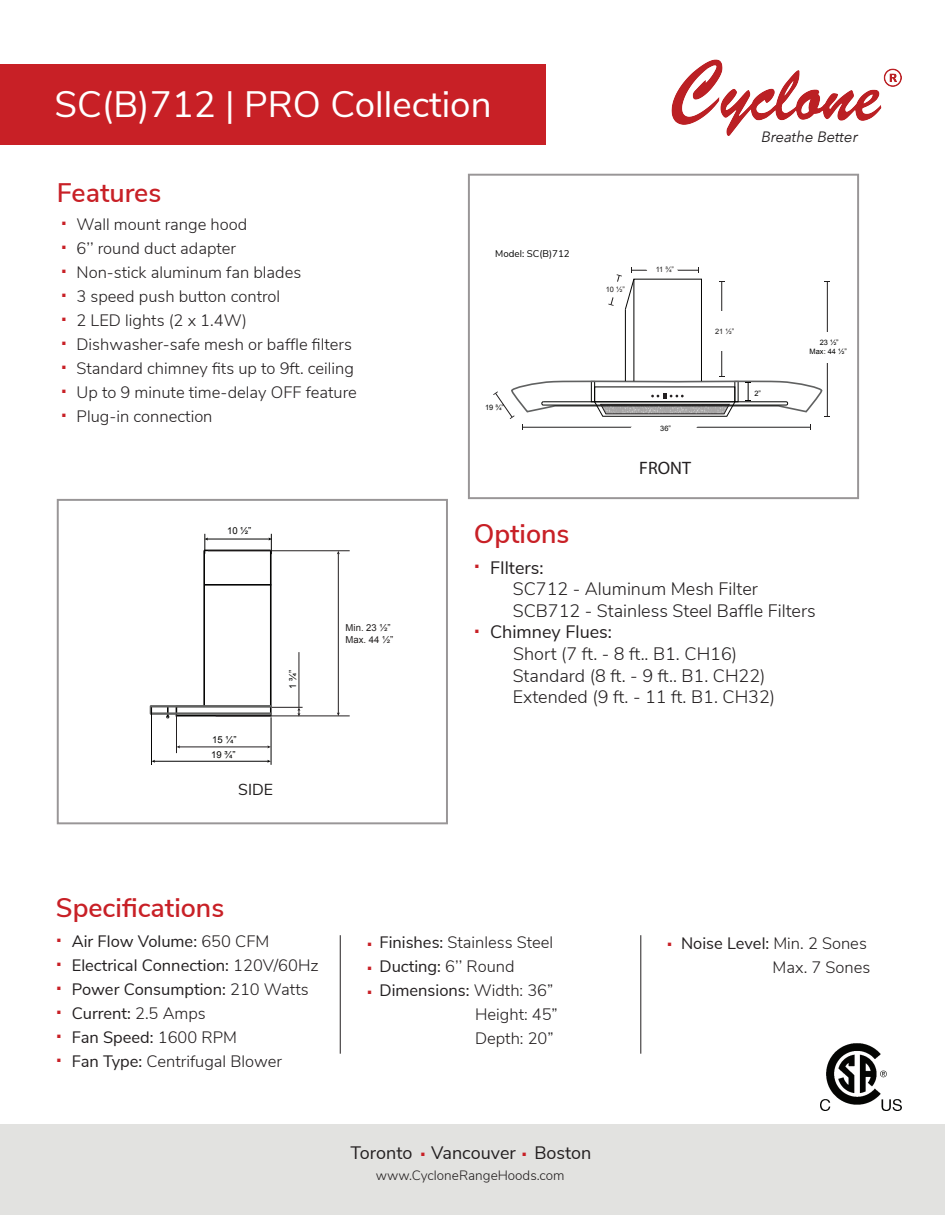
<style>
.page{position:relative;width:945px;height:1215px;background:#fff}
.page>*{position:absolute;margin:0;border:0;box-sizing:border-box;transform-origin:0 0}
.t1{font:36.75px "Nunito Sans";color:#fff}
.t2{font:600 26.85px/24px "Nunito Sans";color:#c82026;text-align:justify}
.t3{font:300 18px/21.6px "Nunito Sans";color:#231f20}
.t4{font:18px "Nunito Sans";color:#231f20}
.t5{font:18px "Myriad Pro";color:#231f20}
.t6{font:300 16.5px/24px "Nunito Sans";color:#231f20}
.t7{font:16.5px/24px "Nunito Sans";color:#231f20}
.t8{font:15.9px "Nunito Sans";color:#211e1e}
.t9{font:italic 15px "Avenir Next";color:#231f20}
.t10{font:300 13.5px "Nunito Sans";color:#231f20}
.t11{font:9.75px "Nunito Sans";color:#050504}
.t12{font:9.6px/11.4px "Arial";color:#211e1e}
.t13{font:9.6px "Arial";color:#050504}
.t14{font:7.5px/8.9px "Arial";color:#050504;text-align:center}
.t15{font:7.5px "Arial";color:#211e1e}
.s1{font-weight:300}
.s2{font-weight:400}
</style>
<div class="page">
<div style="left:0;top:1125px;width:945px;height:90px;background:#e2e2e0"></div>
<div style="left:0;top:64px;width:546px;height:81px;background:#c82026"></div>
<div style="left:57px;top:499px;width:391px;height:325px;border:2px solid #999697"></div>
<div style="left:468px;top:174px;width:391px;height:325px;border:2px solid #999697"></div>
<hr style="left:340px;top:935px;width:1px;height:119px;background:#231f20">
<hr style="left:641px;top:935px;width:1px;height:119px;background:#231f20">
<div style="left:633px;top:279px;width:69px;height:103px;border:1px solid #050504"></div>
<hr style="left:625px;top:309px;width:1px;height:72px;background:#050504">
<hr style="left:632px;top:270px;width:67px;height:1px;background:#211e1e">
<hr style="left:721px;top:281px;width:1px;height:96px;background:#211e1e">
<hr style="left:827px;top:281px;width:1px;height:135px;background:#211e1e">
<svg style="left:642px;top:269px;width:38px;height:2px"></svg>
<div style="left:715px;top:311px;width:16px;height:40px;background:#fff"></div>
<div style="left:820px;top:332px;width:16px;height:30px;background:#fff"></div>
<svg style="left:608px;top:268px;width:27px;height:42px"></svg>
<hr style="left:522px;top:427px;width:288px;height:1px;background:#211e1e">
<svg style="left:625px;top:426px;width:74px;height:2px"></svg>
<svg style="left:493px;top:376px;width:337px;height:43px"></svg>
<hr style="left:152px;top:705px;width:119px;height:3px;background:#606160">
<hr style="left:152px;top:712px;width:119px;height:3px;background:#606160">
<svg style="left:165px;top:534px;width:107px;height:186px"></svg>
<hr style="left:151px;top:707px;width:1px;height:58px;background:#050504">
<hr style="left:271px;top:717px;width:1px;height:48px;background:#050504">
<hr style="left:154px;top:761px;width:114px;height:1px;background:#050504">
<hr style="left:208px;top:550px;width:142px;height:1px;background:#231f20">
<hr style="left:216px;top:715px;width:134px;height:1px;background:#231f20">
<hr style="left:338px;top:553px;width:1px;height:161px;background:#231f20">
<hr style="left:176px;top:715px;width:1px;height:38px;background:#231f20">
<hr style="left:179px;top:747px;width:90px;height:1px;background:#231f20">
<hr style="left:272px;top:707px;width:31px;height:1px;background:#231f20">
<svg style="left:297px;top:707px;width:3px;height:10px"></svg>
<hr style="left:299px;top:652px;width:1px;height:55px;background:#231f20">
<img style="left:671px;top:59px;width:230px;height:77px">
<img style="left:821px;top:1044px;width:81px;height:67px">
<h1 class="t1" style="left:54px;top:77px;width:439px">SC(B)712 | PRO Collection</h1>
<h2 class="t2" style="left:57px;top:179px;width:106px">Features</h2>
<p class="t6" style="left:77px;top:211px;width:282px">Wall mount range hood<br>6’’ round duct adapter<br>Non-stick aluminum fan blades<br>3 speed push button control<br>2 LED lights (2 x 1.4W)<br>Dishwasher-safe mesh or baffle filters<br>Standard chimney fits up to 9ft. ceiling<br>Up to 9 minute time-delay OFF feature<br>Plug-in connection</p>
<h2 class="t2" style="left:61px;top:202px;width:8px">. . . . . . . . .</h2>
<p class="t11" style="left:495px;top:247px;width:76px">Model: SC(B)712</p>
<p class="t14" style="left:485px;top:403px;width:20px">19 ¾”</p>
<p class="t9" style="left:761px;top:124px;width:98px">Breathe Better</p>
<p class="t15" style="left:606px;top:284px;width:20px">10 ½”</p>
<p class="t15" style="left:656px;top:264px;width:20px">11 ¾”</p>
<p class="t14" style="left:660px;top:424px;width:12px">36”</p>
<p class="t5" style="left:639px;top:457px;width:53px">FRONT</p>
<p class="t15" style="left:715px;top:327px;width:20px">21 ½”</p>
<p class="t14" style="left:755px;top:389px;width:8px">2”</p>
<p class="t14" style="left:810px;top:339px;width:39px">23 ½”<br>Max: 44 ½”</p>
<p class="t13" style="left:227px;top:524px;width:26px">10 ½”</p>
<p class="t13" style="left:287px;top:689px;width:21px;rotate:-90deg">1 ¾”</p>
<p class="t13" style="left:212px;top:733px;width:26px">15 ¼”</p>
<p class="t13" style="left:211px;top:748px;width:26px">19 ¾”</p>
<p class="t8" style="left:238px;top:777px;width:36px">SIDE</p>
<p class="t12" style="left:346px;top:622px;width:49px">Min. 23 ½”<br>Max. 44 ½”</p>
<h2 class="t2" style="left:474px;top:520px;width:97px">Options</h2>
<p class="t4" style="left:490px;top:554px;width:55px">FIlters:</p>
<p class="t3" style="left:513px;top:577px;width:304px">SC712 - Aluminum Mesh Filter<br>SCB712 - Stainless Steel Baffle Filters</p>
<p class="t4" style="left:490px;top:619px;width:123px">Chimney Flues:</p>
<p class="t3" style="left:513px;top:642px;width:264px">Short (7 ft. - 8 ft.. B1. CH16)<br>Standard (8 ft. - 9 ft.. B1. CH22)<br>Extended (9 ft. - 11 ft. B1. CH32)</p>
<h2 class="t2" style="left:474px;top:545px;width:8px">.</h2>
<h2 class="t2" style="left:474px;top:610px;width:8px">.</h2>
<h2 class="t2" style="left:56px;top:894px;width:170px">Specifications</h2>
<p class="t7" style="left:72px;top:928px;width:248px">Air Flow Volume: <span class="s1">650 CFM<br></span>Electrical Connection: <span class="s1">120V/60Hz<br></span>Power Consumption: <span class="s1">210 Watts<br></span>Current: <span class="s1">2.5 Amps<br></span>Fan Speed: <span class="s1">1600 RPM<br></span>Fan Type: <span class="s1">Centrifugal Blower</span></p>
<h2 class="t2" style="left:56px;top:919px;width:8px">. . . . . .</h2>
<p class="t6" style="left:379px;top:929px;width:175px"><span class="s2">Finishes:</span> Stainless Steel</p>
<h2 class="t2" style="left:367px;top:923px;width:8px">. . .</h2>
<p class="t6" style="left:681px;top:930px;width:191px;text-align:right"><span class="s2">Noise Level:</span> Min. 2 Sones<br>Max. 7 Sones</p>
<h2 class="t2" style="left:666px;top:923px;width:8px">.</h2>
<p class="t7" style="left:379px;top:953px;width:137px">Ducting: <span class="s1">6’’ Round</span></p>
<p class="t7" style="left:379px;top:977px;width:175px">Dimensions: <span class="s1">Width: 36”</span></p>
<p class="t6" style="left:475px;top:1001px;width:84px">Height: 45”</p>
<p class="t6" style="left:475px;top:1025px;width:80px">Depth: 20”</p>
<p class="t4" style="left:351px;top:1139px;width:242px">Toronto Vancouver Boston</p>
<p class="t10" style="left:376px;top:1165px;width:190px">www.CycloneRangeHoods.com</p>
<h2 class="t2" style="left:420px;top:1133px;width:8px">.</h2>
<h2 class="t2" style="left:521px;top:1133px;width:8px">.</h2>
</div>
